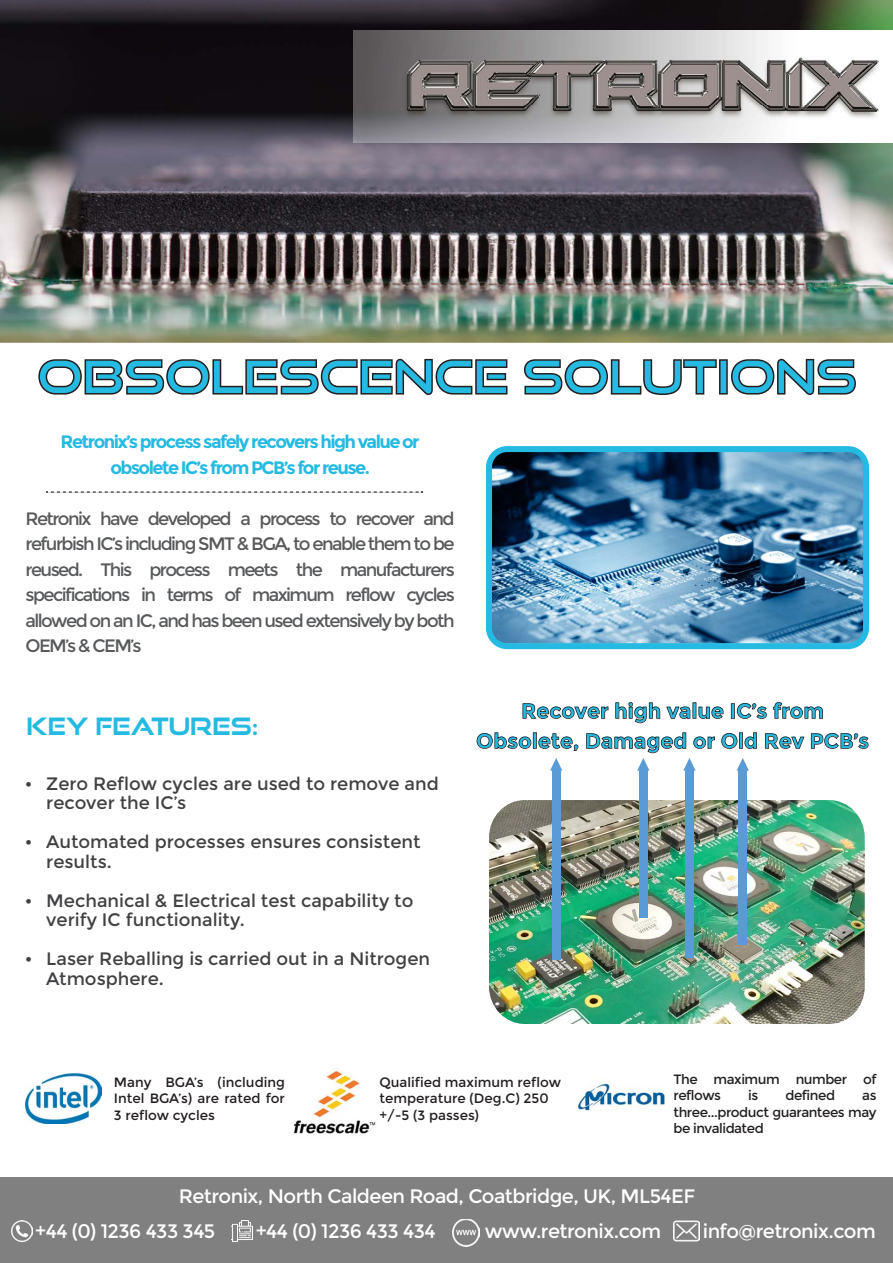
<style>
.page{position:relative;width:893px;height:1263px;background:#fff}
.page>*{position:absolute;margin:0;border:0;box-sizing:border-box;transform-origin:0 0}
.t1{font:700 46.5px "Good Times Rg";color:#25bae1}
.t2{font:700 24px "Good Times Rg";color:#25bae1}
.t3{font:700 21px/30px "Montserrat";color:#25bae1;text-align:center}
.t4{font:19.5px/35.4px "Montserrat";letter-spacing:-.025em;color:#fff}
.t5{font:18px/25.5px "Montserrat";letter-spacing:-.085em;color:#58595b;text-align:justify}
.t6{font:18px/19.5px "Montserrat";color:#414042}
.t7{font:700 18px/25.5px "Montserrat";letter-spacing:-.085em;color:#25bae1;text-align:center}
.t8{font:13.5px/16.5px "Montserrat";letter-spacing:-.005em;color:#231f20;text-align:justify}
.t9{font:13.5px/16.5px "Montserrat";letter-spacing:-.035em;color:#231f20}
</style>
<div class="page">
<img style="left:0;top:0;width:893px;height:343px">
<img style="left:353px;top:31px;width:540px;height:112px">
<img style="left:404px;top:21px;width:474px;height:10px">
<img style="left:404px;top:143px;width:474px;height:15px">
<div style="left:0;top:1178px;width:893px;height:85px;background:#808080"></div>
<img style="left:11px;top:1220px;width:21px;height:21px">
<img style="left:231px;top:1220px;width:21px;height:21px">
<img style="left:452px;top:1219px;width:28px;height:27px">
<img style="left:673px;top:1220px;width:26px;height:22px">
<svg style="left:38px;top:359px;width:469px;height:36px"></svg>
<svg style="left:524px;top:359px;width:332px;height:36px"></svg>
<img style="left:293px;top:1070px;width:83px;height:64px">
<img style="left:25px;top:1073px;width:77px;height:51px">
<img style="left:578px;top:1082px;width:87px;height:29px">
<svg style="left:46px;top:491px;width:377px;height:2px"></svg>
<svg style="left:486px;top:446px;width:383px;height:203px;background:#538bad"></svg>
<svg style="left:523px;top:703px;width:85px;height:16px"></svg>
<svg style="left:615px;top:702px;width:45px;height:21px"></svg>
<svg style="left:666px;top:702px;width:57px;height:17px"></svg>
<svg style="left:731px;top:703px;width:36px;height:16px"></svg>
<svg style="left:773px;top:702px;width:50px;height:17px"></svg>
<svg style="left:477px;top:732px;width:101px;height:19px"></svg>
<svg style="left:721px;top:732px;width:36px;height:17px"></svg>
<svg style="left:765px;top:733px;width:39px;height:16px"></svg>
<svg style="left:811px;top:733px;width:57px;height:16px"></svg>
<img style="left:489px;top:800px;width:376px;height:224px">
<div style="left:639px;top:768px;width:9px;height:150px;background:#5b9bd5"></div>
<div style="left:738px;top:768px;width:9px;height:176px;background:#5b9bd5"></div>
<svg style="left:737px;top:758px;width:12px;height:13px"></svg>
<div style="left:552px;top:768px;width:8px;height:192px;background:#5b9bd5"></div>
<svg style="left:550px;top:758px;width:12px;height:13px"></svg>
<div style="left:685px;top:768px;width:9px;height:190px;background:#5b9bd5"></div>
<svg style="left:586px;top:732px;width:129px;height:39px"></svg>
<h1 class="t1" style="left:37px;top:348px;width:821px">OBSOLESCENCE SOLUTIONS</h1>
<p class="t7" style="left:61px;top:429px;width:360px">Retronix’s process safely recovers high value or obsolete IC’s from PCB’s for reuse.</p>
<p class="t5" style="left:25px;top:506px;width:431px">Retronix have developed a process to recover and refurbish IC’s including SMT &amp; BGA, to enable them to be reused. This process meets the manufacturers specifications in terms of maximum reflow cycles allowed on an IC, and has been used extensively by both OEM’s &amp; CEM’s</p>
<h2 class="t2" style="left:26px;top:712px;width:234px">KEY FEATURES:</h2>
<p class="t6" style="left:46px;top:774px;width:394px;text-indent:-21px">• Zero Reflow cycles are used to remove and recover the IC’s</p>
<p class="t6" style="left:46px;top:832px;width:376px;text-indent:-21px">• Automated processes ensures consistent results.</p>
<p class="t6" style="left:46px;top:891px;width:369px;text-indent:-21px">• Mechanical &amp; Electrical test capability to verify IC functionality.</p>
<p class="t6" style="left:46px;top:949px;width:385px;text-indent:-21px">• Laser Reballing is carried out in a Nitrogen<br>Atmosphere.</p>
<p class="t3" style="left:476px;top:696px;width:395px">Recover high value IC’s from<br>Obsolete, Damaged or Old Rev PCB’s</p>
<p class="t8" style="left:114px;top:1074px;width:173px">Many BGA’s (including Intel BGA’s) are rated for 3 reflow cycles</p>
<p class="t8" style="left:379px;top:1074px;width:183px;text-align:left">Qualified maximum reflow temperature (Deg.C) 250 +/-5 (3 passes)</p>
<p class="t9" style="left:673px;top:1071px;width:205px">The maximum number of reflows</p>
<p class="t8" style="left:748px;top:1087px;width:12px">is</p>
<p class="t9" style="left:785px;top:1087px;width:51px">defined</p>
<p class="t8" style="left:673px;top:1087px;width:205px;text-indent:189px">as three...product guarantees may be invalidated</p>
<p class="t4" style="left:35px;top:1178px;width:661px;text-indent:144px">Retronix, North Caldeen Road, Coatbridge, UK, ML54EF +44 (0) 1236 433 345</p>
<p class="t4" style="left:256px;top:1214px;width:181px">+44 (0) 1236 433 434</p>
<p class="t4" style="left:485px;top:1214px;width:178px">www.retronix.com</p>
<p class="t4" style="left:703px;top:1214px;width:174px">info@retronix.com</p>
</div>
